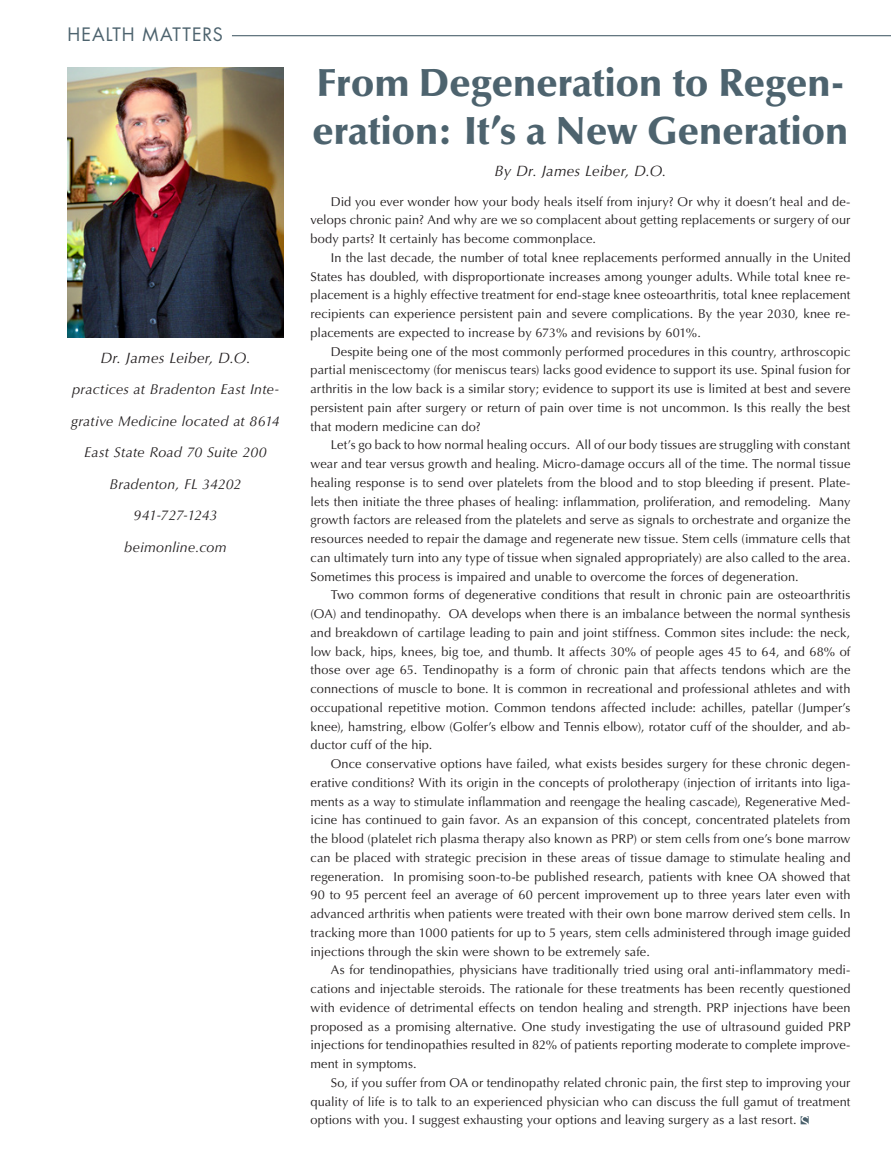
<style>
.page{position:relative;width:891px;height:1161px;background:#fff}
.page>*{position:absolute;margin:0;border:0;box-sizing:border-box;transform-origin:0 0}
.Body_Copy{font:900 39px/48px "Optima LT Std";letter-spacing:-.005em;color:#4d636e}
.t1{font:18px "Futura";letter-spacing:.055em;color:#4d636e}
.Body_Copy-2{font:italic 15px "Optima LT Std";letter-spacing:.02em;color:#231f20}
.Georgia_-9_5_on_11{font:italic 14.25px "Optima LT Std";letter-spacing:.015em;color:#231f20}
.Georgia_-9_5_on_11-2{font:italic 14.25px "Optima LT Std";letter-spacing:-.02em;color:#231f20}
.Body_Copy-3{font:12.75px/18.8px "Optima LT Std";letter-spacing:.01em;color:#231f20;text-align:justify}
</style>
<div class="page">
<hr style="left:232px;top:35px;width:659px;height:1px;background:#4d636e">
<img style="left:68px;top:68px;width:216px;height:270px">
<svg style="left:801px;top:1116px;width:8px;height:8px"></svg>
<p class="t1" style="left:68px;top:22px;width:157px">HEALTH MATTERS</p>
<p class="Body_Copy-2" style="left:100px;top:349px;width:152px">Dr. James Leiber, D.O.</p>
<p class="Georgia_-9_5_on_11" style="left:72px;top:381px;width:208px">practices at Bradenton East Inte-</p>
<p class="Georgia_-9_5_on_11" style="left:71px;top:413px;width:210px">grative Medicine located at 8614</p>
<p class="Georgia_-9_5_on_11" style="left:84px;top:444px;width:184px">East State Road 70 Suite 200</p>
<p class="Georgia_-9_5_on_11" style="left:109px;top:476px;width:134px">Bradenton, FL 34202</p>
<p class="Georgia_-9_5_on_11-2" style="left:134px;top:507px;width:85px">941-727-1243</p>
<p class="Georgia_-9_5_on_11" style="left:124px;top:539px;width:104px">beimonline.com</p>
<p class="Body_Copy" style="left:312px;top:59px;width:538px">From Degeneration to Regen&shy;eration: It’s a New Generation</p>
<p class="Body_Copy-2" style="left:495px;top:162px;width:173px">By Dr. James Leiber, D.O.</p>
<p class="Body_Copy-3" style="left:310px;top:192px;width:542px;text-indent:20px">Did you ever wonder how your body heals itself from injury? Or why it doesn’t heal and de&shy;velops chronic pain? And why are we so complacent about getting replacements or surgery of our body parts? It certainly has become commonplace.</p>
<p class="Body_Copy-3" style="left:310px;top:248px;width:542px;text-indent:20px">In the last decade, the number of total knee replacements performed annually in the United States has doubled, with disproportionate increases among younger adults. While total knee re&shy;placement is a highly effective treatment for end-stage knee osteoarthritis, total knee replacement recipients can experience persistent pain and severe complications. By the year 2030, knee re&shy;placements are expected to increase by 673% and revisions by 601%.</p>
<p class="Body_Copy-3" style="left:310px;top:342px;width:542px;text-indent:20px">Despite being one of the most commonly performed procedures in this country, arthroscopic partial meniscectomy (for meniscus tears) lacks good evidence to support its use. Spinal fusion for arthritis in the low back is a similar story; evidence to support its use is limited at best and severe persistent pain after surgery or return of pain over time is not uncommon. Is this really the best that modern medicine can do?</p>
<p class="Body_Copy-3" style="left:310px;top:436px;width:542px;text-indent:20px">Let’s go back to how normal healing occurs. All of our body tissues are struggling with constant wear and tear versus growth and healing. Micro-damage occurs all of the time. The normal tissue healing response is to send over platelets from the blood and to stop bleeding if present. Plate&shy;lets then initiate the three phases of healing: inflammation, proliferation, and remodeling. Many growth factors are released from the platelets and serve as signals to orchestrate and organize the resources needed to repair the damage and regenerate new tissue. Stem cells (immature cells that can ultimately turn into any type of tissue when signaled appropriately) are also called to the area.<br>Sometimes this process is impaired and unable to overcome the forces of degeneration.</p>
<p class="Body_Copy-3" style="left:310px;top:586px;width:542px;text-indent:20px">Two common forms of degenerative conditions that result in chronic pain are osteoarthritis (OA) and tendinopathy. OA develops when there is an imbalance between the normal synthesis and breakdown of cartilage leading to pain and joint stiffness. Common sites include: the neck, low back, hips, knees, big toe, and thumb. It affects 30% of people ages 45 to 64, and 68% of those over age 65. Tendinopathy is a form of chronic pain that affects tendons which are the connections of muscle to bone. It is common in recreational and professional athletes and with occupational repetitive motion. Common tendons affected include: achilles, patellar (Jumper’s knee), hamstring, elbow (Golfer’s elbow and Tennis elbow), rotator cuff of the shoulder, and ab&shy;ductor cuff of the hip.</p>
<p class="Body_Copy-3" style="left:310px;top:755px;width:542px;text-indent:20px">Once conservative options have failed, what exists besides surgery for these chronic degen&shy;erative conditions? With its origin in the concepts of prolotherapy (injection of irritants into liga&shy;ments as a way to stimulate inflammation and reengage the healing cascade), Regenerative Med&shy;icine has continued to gain favor. As an expansion of this concept, concentrated platelets from the blood (platelet rich plasma therapy also known as PRP) or stem cells from one’s bone marrow can be placed with strategic precision in these areas of tissue damage to stimulate healing and regeneration. In promising soon-to-be published research, patients with knee OA showed that 90 to 95 percent feel an average of 60 percent improvement up to three years later even with advanced arthritis when patients were treated with their own bone marrow derived stem cells. In tracking more than 1000 patients for up to 5 years, stem cells administered through image guided injections through the skin were shown to be extremely safe.</p>
<p class="Body_Copy-3" style="left:310px;top:961px;width:542px;text-indent:20px">As for tendinopathies, physicians have traditionally tried using oral anti-inflammatory medi&shy;cations and injectable steroids. The rationale for these treatments has been recently questioned with evidence of detrimental effects on tendon healing and strength. PRP injections have been proposed as a promising alternative. One study investigating the use of ultrasound guided PRP injections for tendinopathies resulted in 82% of patients reporting moderate to complete improve&shy;ment in symptoms.</p>
<p class="Body_Copy-3" style="left:310px;top:1073px;width:542px;text-indent:20px">So, if you suffer from OA or tendinopathy related chronic pain, the first step to improving your quality of life is to talk to an experienced physician who can discuss the full gamut of treatment options with you. I suggest exhausting your options and leaving surgery as a last resort.</p>
</div>
